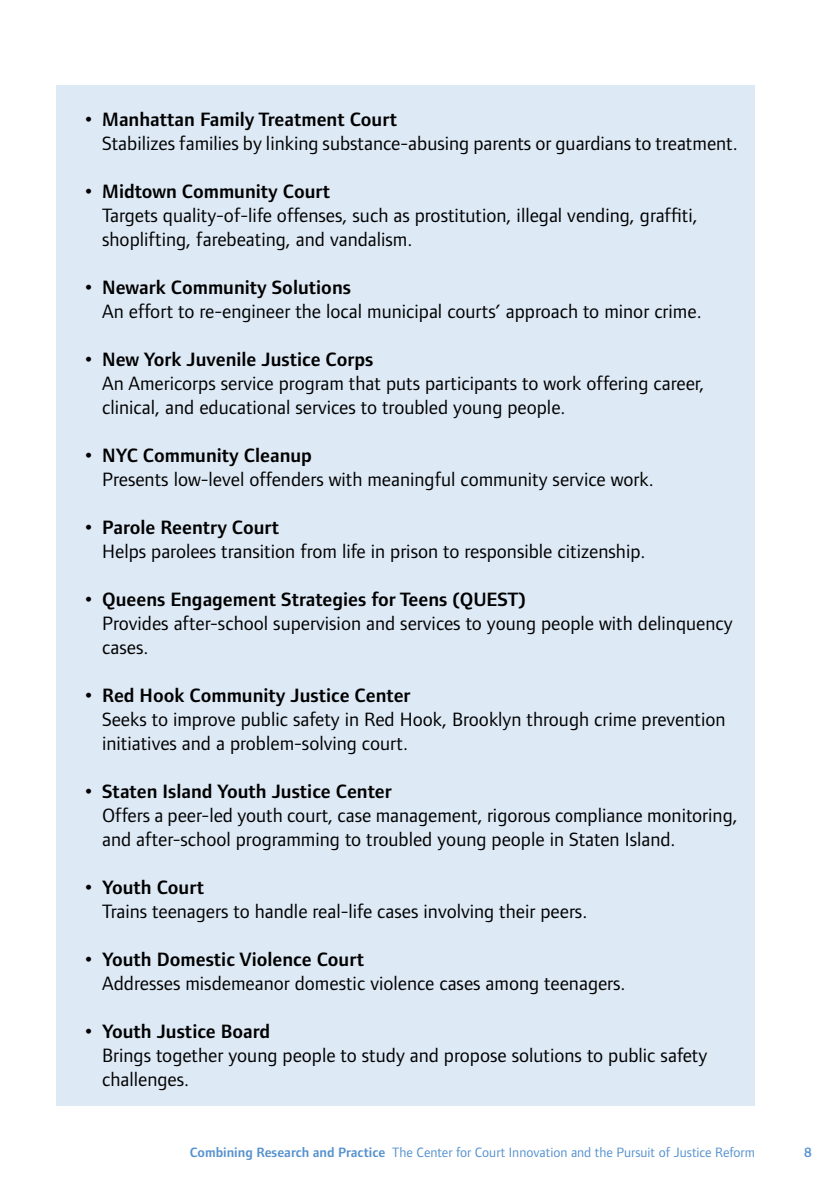
<style>
.page{position:relative;width:840px;height:1191px;background:#fff}
.page>*{position:absolute;margin:0;border:0;box-sizing:border-box;transform-origin:0 0}
.t1{font:20px/24px "Foundry Form Sans";color:#000}
.t2{font:14px "Foundry Form Sans";color:#5692ce}
.t3{font:600 14px "Foundry Form Sans";color:#5692ce}
.s1{font-family:"Gill Sans"}
.s2{font-weight:600}
</style>
<div class="page">
<div style="left:57px;top:85px;width:697px;height:1021px;background:#dde9f5"></div>
<p class="t1" style="left:102px;top:107px;width:636px;text-indent:-17px"><span class="s1">•</span> <span class="s2">Manhattan Family Treatment Court<br></span>Stabilizes families by linking substance-abusing parents or guardians to treatment.</p>
<p class="t1" style="left:102px;top:179px;width:596px;text-indent:-17px"><span class="s1">•</span> <span class="s2">Midtown Community Court<br></span>Targets quality-of-life offenses, such as prostitution, illegal vending, graffiti, shoplifting, farebeating, and vandalism.</p>
<p class="t1" style="left:102px;top:275px;width:600px;text-indent:-17px"><span class="s1">•</span> <span class="s2">Newark Community Solutions<br></span>An effort to re-engineer the local municipal courts’ approach to minor crime.</p>
<p class="t1" style="left:102px;top:347px;width:603px;text-indent:-17px"><span class="s1">•</span> <span class="s2">New York Juvenile Justice Corps<br></span>An Americorps service program that puts participants to work offering career, clinical, and educational services to troubled young people.</p>
<p class="t1" style="left:102px;top:443px;width:552px;text-indent:-17px"><span class="s1">•</span> <span class="s2">NYC Community Cleanup<br></span>Presents low-level offenders with meaningful community service work.</p>
<p class="t1" style="left:102px;top:515px;width:544px;text-indent:-17px"><span class="s1">•</span> <span class="s2">Parole Reentry Court<br></span>Helps parolees transition from life in prison to responsible citizenship.</p>
<p class="t1" style="left:102px;top:587px;width:631px;text-indent:-17px"><span class="s1">•</span> <span class="s2">Queens Engagement Strategies for Teens (QUEST)<br></span>Provides after-school supervision and services to young people with delinquency cases.</p>
<p class="t1" style="left:102px;top:683px;width:624px;text-indent:-17px"><span class="s1">•</span> <span class="s2">Red Hook Community Justice Center<br></span>Seeks to improve public safety in Red Hook, Brooklyn through crime prevention initiatives and a problem-solving court.</p>
<p class="t1" style="left:102px;top:779px;width:636px;text-indent:-17px"><span class="s1">•</span> <span class="s2">Staten Island Youth Justice Center<br></span>Offers a peer-led youth court, case management, rigorous compliance monitoring, and after-school programming to troubled young people in Staten Island.</p>
<p class="t1" style="left:102px;top:875px;width:486px;text-indent:-17px"><span class="s1">•</span> <span class="s2">Youth Court<br></span>Trains teenagers to handle real-life cases involving their peers.</p>
<p class="t1" style="left:102px;top:947px;width:524px;text-indent:-17px"><span class="s1">•</span> <span class="s2">Youth Domestic Violence Court<br></span>Addresses misdemeanor domestic violence cases among teenagers.</p>
<p class="t1" style="left:102px;top:1019px;width:606px;text-indent:-17px"><span class="s1">•</span> <span class="s2">Youth Justice Board<br></span>Brings together young people to study and propose solutions to public safety challenges.</p>
<p class="t2" style="left:190px;top:1144px;width:566px"><span class="s2">Combining Research and Practice</span> The Center for Court Innovation and the Pursuit of Justice Reform</p>
<p class="t3" style="left:804px;top:1144px;width:8px">8</p>
</div>
